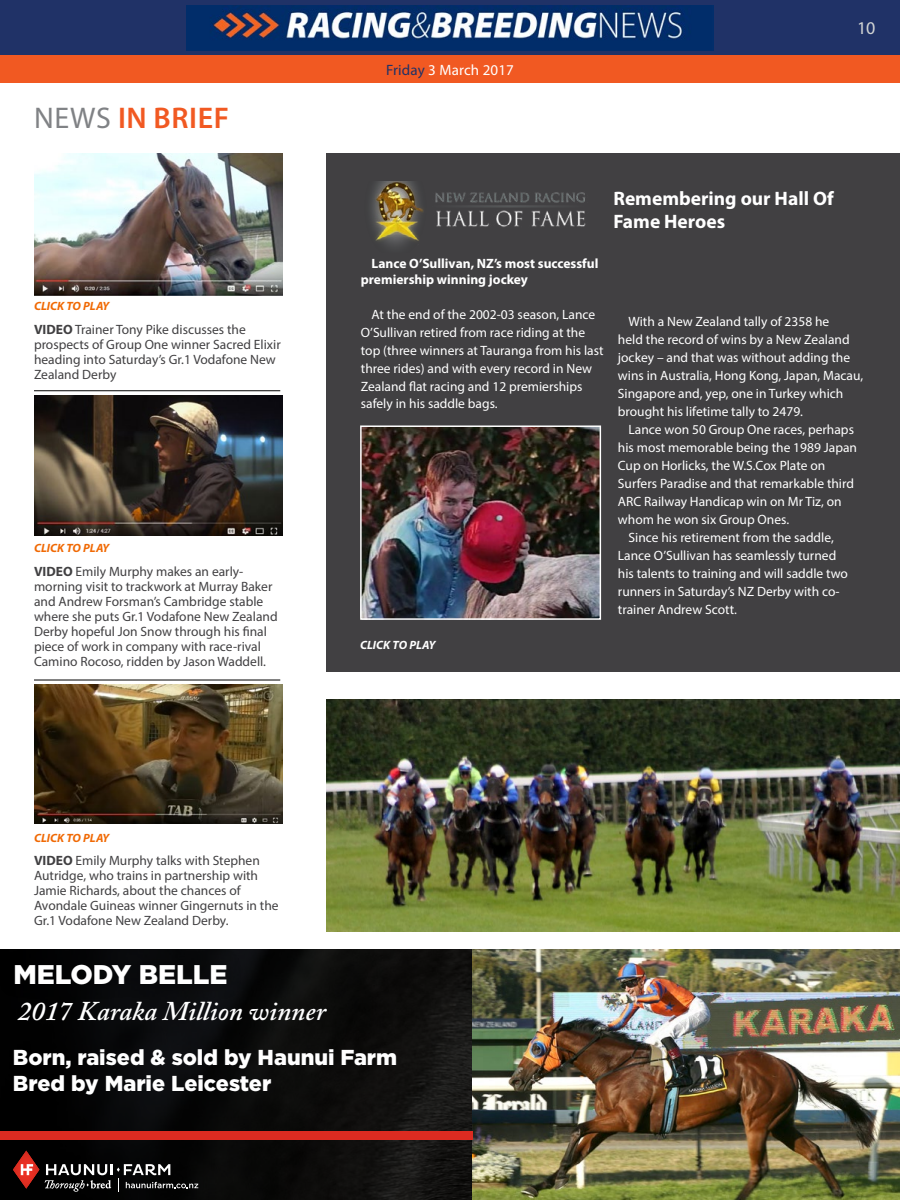
<style>
.page{position:relative;width:900px;height:1200px;background:#fff}
.page>*{position:absolute;margin:0;border:0;box-sizing:border-box;transform-origin:0 0}
.t1{font:600 30px "Myriad Pro";color:#f15922}
.t2{font:italic 600 27px "Adobe Caslon Pro";color:#fff}
.t3{font:900 27px "Gotham";color:#fff}
.t4{font:900 21.6px/26px "Gotham";color:#fff}
.t5{font:700 19.5px/23.4px "Myriad Pro";color:#fff}
.t6{font:18px "Myriad Pro";color:#d1d4d4}
.t7{font:15px "Myriad Pro";letter-spacing:.01em;color:#fff}
.t8{font:13.5px/18px "Myriad Pro";color:#fff}
.t9{font:13.5px/15px "Myriad Pro";color:#414042}
.t10{font:700 13.5px/16.2px "Myriad Pro";color:#fff}
.t11{font:italic 700 12px "Myriad Pro";color:#f06904}
.t12{font:italic 700 12px "Myriad Pro";color:#fff}
.s1{font-weight:400;color:#808285}
.s2{font-weight:700}
.s3{color:#203267}
</style>
<div class="page">
<div style="left:0;top:0;width:900px;height:64px;background:#203267"></div>
<div style="left:0;top:56px;width:900px;height:27px;background:#f15922"></div>
<img style="left:187px;top:5px;width:526px;height:46px">
<div style="left:327px;top:154px;width:573px;height:518px;background:#414042"></div>
<img style="left:371px;top:181px;width:215px;height:66px">
<hr style="left:34px;top:390px;width:246px;height:1px;background:#000">
<hr style="left:34px;top:680px;width:246px;height:1px;background:#000">
<img style="left:363px;top:428px;width:235px;height:189px">
<div style="left:360px;top:425px;width:241px;height:195px;border:2px solid #fff"></div>
<img style="left:0;top:950px;width:472px;height:250px">
<div style="left:0;top:950px;width:244px;height:52px;background:#070809"></div>
<svg style="left:13px;top:1151px;width:26px;height:38px"></svg>
<svg style="left:45px;top:1164px;width:153px;height:28px;background:#393939"></svg>
<img style="left:472px;top:950px;width:428px;height:250px">
<div style="left:0;top:1132px;width:472px;height:8px;background:#dc2b21"></div>
<img style="left:327px;top:700px;width:573px;height:232px">
<img style="left:34px;top:154px;width:248px;height:141px">
<img style="left:34px;top:396px;width:248px;height:139px">
<img style="left:34px;top:685px;width:248px;height:138px">
<h1 class="t1" style="left:34px;top:98px;width:196px"><span class="s1">NEWS</span> IN BRIEF</h1>
<p class="t11" style="left:34px;top:298px;width:77px">CLICK TO PLAY</p>
<p class="t9" style="left:34px;top:321px;width:248px"><span class="s2">VIDEO</span> Trainer Tony Pike discusses the prospects of Group One winner Sacred Elixir heading into Saturday’s Gr.1 Vodafone New Zealand Derby</p>
<p class="t11" style="left:34px;top:540px;width:77px">CLICK TO PLAY</p>
<p class="t9" style="left:34px;top:564px;width:245px"><span class="s2">VIDEO</span> Emily Murphy makes an early&shy;morning visit to trackwork at Murray Baker and Andrew Forsman’s Cambridge stable where she puts Gr.1 Vodafone New Zealand Derby hopeful Jon Snow through his final piece of work in company with race-rival Camino Rocoso, ridden by Jason Waddell.</p>
<p class="t7" style="left:386px;top:61px;width:129px"><span class="s3">Friday</span> 3 March 2017</p>
<h3 class="t6" style="left:857px;top:17px;width:20px">10</h3>
<h3 class="t5" style="left:613px;top:186px;width:222px">Remembering our Hall Of<br>Fame Heroes</h3>
<p class="t10" style="left:361px;top:255px;width:239px;text-indent:11px">Lance O’Sullivan, NZ’s most successful premiership winning jockey</p>
<p class="t8" style="left:361px;top:305px;width:244px;text-indent:11px">At the end of the 2002-03 season, Lance O’Sullivan retired from race riding at the top (three winners at Tauranga from his last three rides) and with every record in New Zealand flat racing and 12 premierships safely in his saddle bags.</p>
<p class="t8" style="left:618px;top:313px;width:247px;text-indent:11px">With a New Zealand tally of 2358 he<br>held the record of wins by a New Zealand jockey – and that was without adding the wins in Australia, Hong Kong, Japan, Macau, Singapore and, yep, one in Turkey which brought his lifetime tally to 2479.</p>
<p class="t8" style="left:629px;top:421px;width:227px">Lance won 50 Group One races, perhaps</p>
<p class="t8" style="left:618px;top:439px;width:241px">his most memorable being the 1989 Japan</p>
<p class="t8" style="left:618px;top:457px;width:209px">Cup on Horlicks, the W.S.Cox Plate on</p>
<p class="t8" style="left:618px;top:475px;width:238px">Surfers Paradise and that remarkable third</p>
<p class="t8" style="left:618px;top:493px;width:225px">ARC Railway Handicap win on Mr Tiz, on</p>
<p class="t8" style="left:618px;top:511px;width:173px">whom he won six Group Ones.</p>
<p class="t8" style="left:629px;top:529px;width:207px">Since his retirement from the saddle,</p>
<p class="t8" style="left:618px;top:547px;width:220px">Lance O’Sullivan has seamlessly turned</p>
<p class="t8" style="left:618px;top:565px;width:232px">his talents to training and will saddle two</p>
<p class="t8" style="left:618px;top:583px;width:223px">runners in Saturday’s NZ Derby with co-</p>
<p class="t8" style="left:618px;top:600px;width:120px">trainer Andrew Scott.</p>
<p class="t12" style="left:360px;top:637px;width:77px">CLICK TO PLAY</p>
<p class="t11" style="left:34px;top:830px;width:77px">CLICK TO PLAY</p>
<p class="t9" style="left:34px;top:853px;width:246px"><span class="s2">VIDEO</span> Emily Murphy talks with Stephen Autridge, who trains in partnership with Jamie Richards, about the chances of Avondale Guineas winner Gingernuts in the Gr.1 Vodafone New Zealand Derby.</p>
<h2 class="t3" style="left:13px;top:956px;width:216px">MELODY BELLE</h2>
<h2 class="t2" style="left:18px;top:995px;width:309px">2017 Karaka Million winner</h2>
<h3 class="t4" style="left:13px;top:1044px;width:386px">Born, raised &amp; sold by Haunui Farm<br>Bred by Marie Leicester</h3>
</div>
